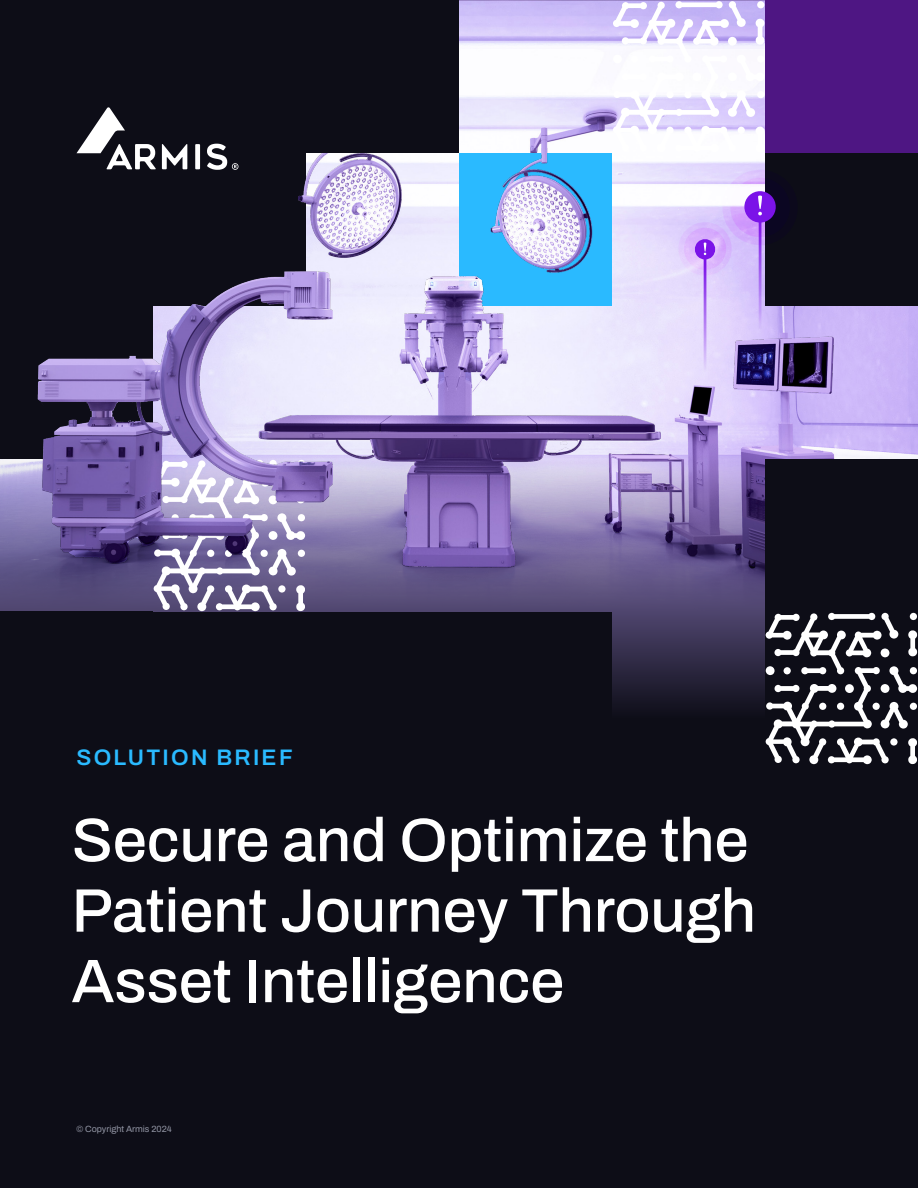
<style>
.page{position:relative;width:918px;height:1188px;background:#0d0d17}
.page>*{position:absolute;margin:0;border:0;box-sizing:border-box;transform-origin:0 0}
.t1{font:500 61.5px/70.5px "Archivo";color:#fff;text-align:justify}
.t2{font:600 22.5px "Archivo";letter-spacing:.1em;color:#2abaff}
.t3{font:9px "Archivo";color:#9295a4}
</style>
<div class="page">
<img style="left:459px;top:0;width:306px;height:148px">
<svg style="left:613px;top:1px;width:152px;height:147px;background:#ece7fc"></svg>
<svg style="left:612px;top:680px;width:153px;height:26px;fill:#1c1a2c"></svg>
<div style="left:765px;top:0;width:153px;height:153px;background:#4e1683"></div>
<svg style="left:766px;top:680px;width:151px;height:84px"></svg>
<img style="left:0;top:148px;width:918px;height:532px">
<div style="left:306px;top:0;width:153px;height:153px;background:#0d0d17"></div>
<svg style="left:77px;top:107px;width:79px;height:62px"></svg>
<svg style="left:162px;top:144px;width:25px;height:25px"></svg>
<svg style="left:195px;top:144px;width:5px;height:25px"></svg>
<svg style="left:207px;top:144px;width:31px;height:26px"></svg>
<p class="t2" style="left:76px;top:740px;width:218px">SOLUTION BRIEF</p>
<p class="t1" style="left:72px;top:805px;width:686px">Secure and Optimize the Patient Journey Through Asset Intelligence</p>
<p class="t3" style="left:76px;top:1122px;width:97px">© Copyright Armis 2024</p>
</div>
